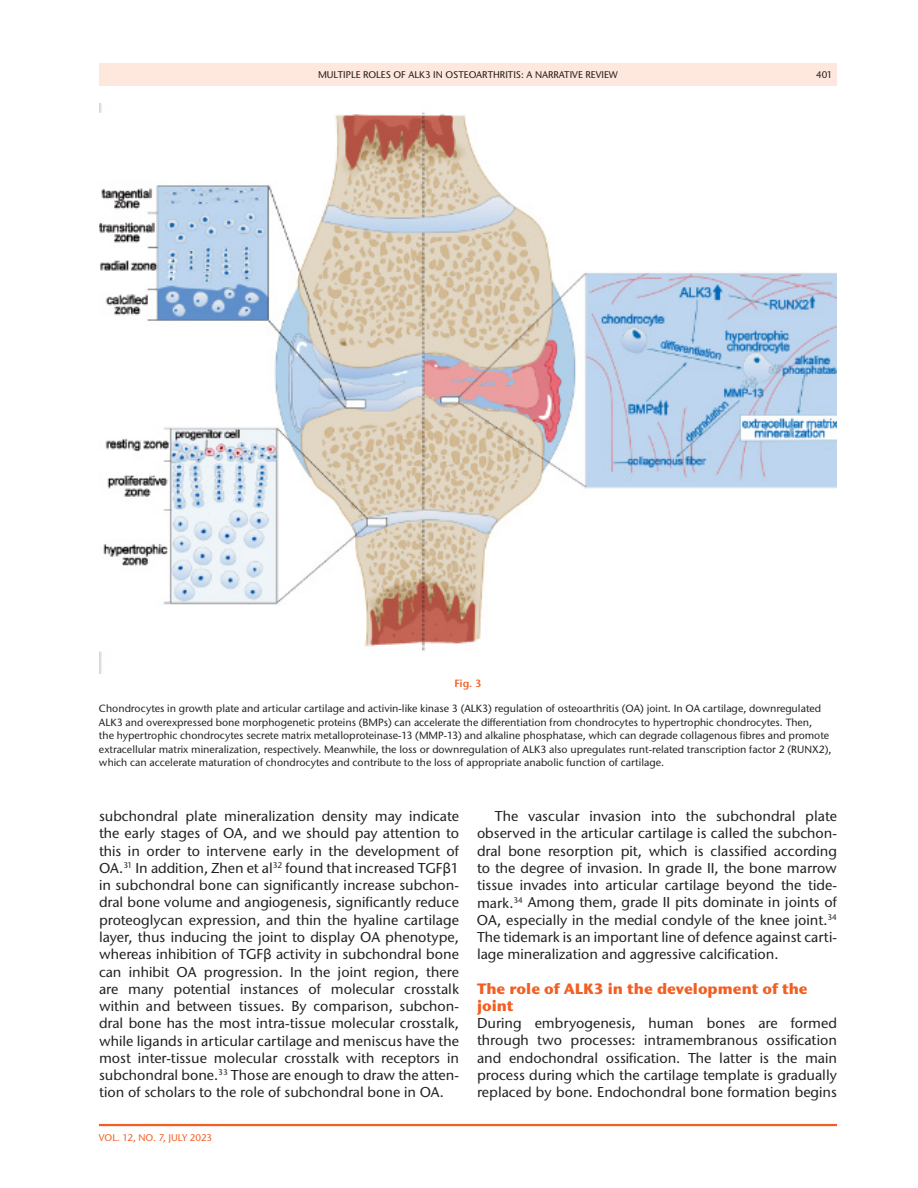
<style>
.page{position:relative;width:918px;height:1188px;background:#fff}
.page>*{position:absolute;margin:0;border:0;box-sizing:border-box;transform-origin:0 0}
.t1{font:700 15px/17.2px "Stone Sans ITC Pro";color:#f15f23}
.t2{font:500 14.25px/17.2px "Stone Sans ITC Pro";color:#231f20;text-align:justify}
.t3{font:500 10.5px/13.5px "Stone Sans ITC Pro";color:#231f20}
.t4{font:600 10.5px "Stone Sans ITC Pro";color:#f15f23}
.t5{font:500 9.75px "Stone Sans ITC Pro";color:#231f20}
.t6{font:500 9.75px "Stone Sans ITC Pro";color:#f15f23}
.s1{font-family:"Arial Unicode MS";font-weight:400}
</style>
<div class="page">
<hr style="left:99px;top:1124px;width:738px;height:2px;background:#f15f23">
<div style="left:99px;top:63px;width:738px;height:23px;background:#fee7dc"></div>
<img style="left:99px;top:104px;width:738px;height:569px">
<p class="t5" style="left:318px;top:68px;width:301px">MULTIPLE ROLES OF ALK3 IN OSTEOARTHRITIS: A NARRATIVE REVIEW</p>
<p class="t5" style="left:816px;top:68px;width:18px">401</p>
<p class="t4" style="left:454px;top:676px;width:29px">Fig. 3</p>
<p class="t3" style="left:99px;top:702px;width:734px">Chondrocytes in growth plate and articular cartilage and activin-like kinase 3 (ALK3) regulation of osteoarthritis (OA) joint. In OA cartilage, downregulated ALK3 and overexpressed bone morphogenetic proteins (BMPs) can accelerate the differentiation from chondrocytes to hypertrophic chondrocytes. Then,<br>the hypertrophic chondrocytes secrete matrix metalloproteinase-13 (MMP-13) and alkaline phosphatase, which can degrade collagenous fibres and promote extracellular matrix mineralization, respectively. Meanwhile, the loss or downregulation of ALK3 also upregulates runt-related transcription factor 2 (RUNX2), which can accelerate maturation of chondrocytes and contribute to the loss of appropriate anabolic function of cartilage.</p>
<p class="t2" style="left:99px;top:808px;width:362px">subchondral plate mineralization density may indicate the early stages of OA, and we should pay attention to this in order to intervene early in the development of OA.<sup>31</sup> In addition, Zhen et al<sup>32</sup> found that increased TGF<span class="s1">β</span>1 in subchondral bone can significantly increase subchon&shy;dral bone volume and angiogenesis, significantly reduce proteoglycan expression, and thin the hyaline cartilage layer, thus inducing the joint to display OA phenotype, whereas inhibition of TGF<span class="s1">β</span> activity in subchondral bone can inhibit OA progression. In the joint region, there are many potential instances of molecular crosstalk within and between tissues. By comparison, subchon&shy;dral bone has the most intra-tissue molecular crosstalk, while ligands in articular cartilage and meniscus have the most inter-tissue molecular crosstalk with receptors in subchondral bone.<sup>33</sup> Those are enough to draw the atten&shy;tion of scholars to the role of subchondral bone in OA.</p>
<p class="t2" style="left:477px;top:808px;width:362px;text-indent:18px">The vascular invasion into the subchondral plate observed in the articular cartilage is called the subchon&shy;dral bone resorption pit, which is classified according to the degree of invasion. In grade II, the bone marrow tissue invades into articular cartilage beyond the tide&shy;mark.<sup>34</sup> Among them, grade II pits dominate in joints of OA, especially in the medial condyle of the knee joint.<sup>34<br></sup>The tidemark is an important line of defence against carti&shy;lage mineralization and aggressive calcification.</p>
<p class="t1" style="left:477px;top:980px;width:332px">The role of ALK3 in the development of the joint</p>
<p class="t2" style="left:477px;top:1015px;width:362px">During embryogenesis, human bones are formed through two processes: intramembranous ossification and endochondral ossification. The latter is the main process during which the cartilage template is gradually replaced by bone. Endochondral bone formation begins</p>
<p class="t6" style="left:99px;top:1132px;width:115px">VOL. 12, NO. 7, JULY 2023</p>
</div>
